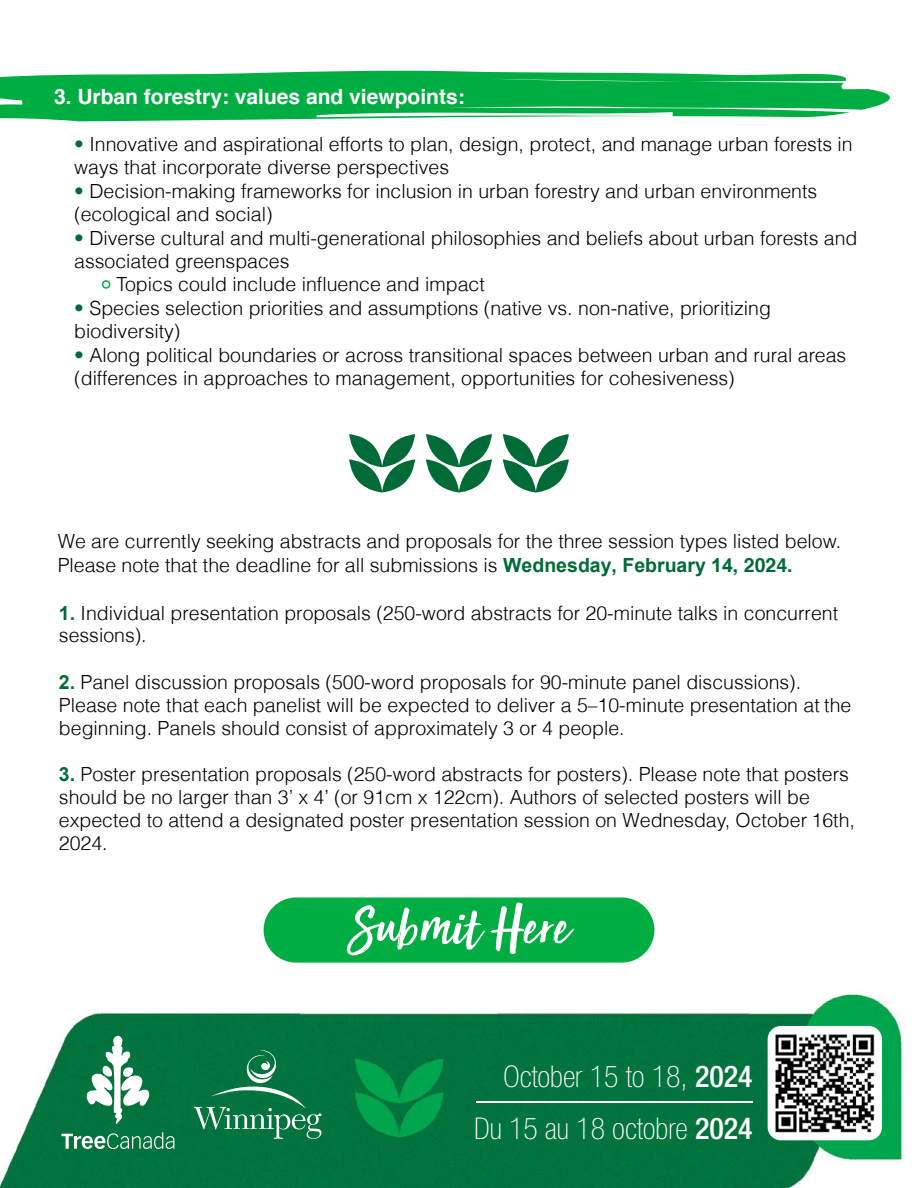
<style>
.page{position:relative;width:918px;height:1188px;background:#fff}
.page>*{position:absolute;margin:0;border:0;box-sizing:border-box;transform-origin:0 0}
.t1{font:60px "Sun Valley";color:#fff}
.t2{font:100 condensed 30px/52.5px "Helvetica Neue";color:#fff;text-align:right}
.t3{font:700 21px "Helvetica";color:#fff}
.t4{font:300 19.5px/23.4px "Helvetica";color:#000}
.s1{color:#006b36}
.s2{color:#00ad42}
.s3{font-family:"Arial";font-weight:700;color:#006b36}
.s4{font-weight:700;color:#006b36}
.s5{font-weight:500}
</style>
<div class="page">
<img style="left:0;top:961px;width:301px;height:227px">
<div style="left:301px;top:1013px;width:449px;height:175px;background:#02743e"></div>
<img style="left:750px;top:994px;width:153px;height:194px">
<svg style="left:85px;top:1036px;width:65px;height:88px"></svg>
<svg style="left:61px;top:1132px;width:114px;height:17px;background:#489a73"></svg>
<svg style="left:194px;top:1050px;width:128px;height:89px;background:#1e8353"></svg>
<img style="left:768px;top:1026px;width:114px;height:114px">
<hr style="left:476px;top:1101px;width:277px;height:2px;background:#fff">
<svg style="left:0;top:70px;width:890px;height:51px;fill:#00ad42"></svg>
<div style="left:264px;top:897px;width:390px;height:66px;background:#00ad42;border-radius:33px"></div>
<svg style="left:349px;top:434px;width:66px;height:58px"></svg>
<svg style="left:426px;top:434px;width:66px;height:58px"></svg>
<svg style="left:503px;top:434px;width:66px;height:58px"></svg>
<p class="t3" style="left:54px;top:80px;width:412px">3. Urban forestry: values and viewpoints:</p>
<p class="t4" style="left:74px;top:132px;width:780px"><span class="s1">•</span> Innovative and aspirational efforts to plan, design, protect, and manage urban forests in ways that incorporate diverse perspectives</p>
<p class="t4" style="left:74px;top:179px;width:745px"><span class="s1">•</span> Decision-making frameworks for inclusion in urban forestry and urban environments (ecological and social)</p>
<p class="t4" style="left:74px;top:226px;width:785px"><span class="s1">•</span> Diverse cultural and multi-generational philosophies and beliefs about urban forests and associated greenspaces</p>
<p class="t4" style="left:101px;top:273px;width:385px"><span class="s2">•</span> Topics could include influence and impact</p>
<p class="t4" style="left:74px;top:296px;width:698px"><span class="s1">•</span> Species selection priorities and assumptions (native vs. non-native, prioritizing biodiversity)</p>
<p class="t4" style="left:74px;top:343px;width:774px"><span class="s1">•</span> Along political boundaries or across transitional spaces between urban and rural areas (differences in approaches to management, opportunities for cohesiveness)</p>
<p class="t4" style="left:58px;top:529px;width:785px;line-height:24.2px">We are currently seeking abstracts and proposals for the three session types listed below.<br>Please note that the deadline for all submissions is <span class="s3">Wednesday, February 14</span><span class="s4">, 2024.</span></p>
<p class="t4" style="left:59px;top:602px;width:781px;line-height:22px"><span class="s3">1.</span> Individual presentation proposals (250-word abstracts for 20-minute talks in concurrent sessions).</p>
<p class="t4" style="left:59px;top:671px;width:794px;line-height:22.8px"><span class="s3">2.</span> Panel discussion proposals (500-word proposals for 90-minute panel discussions).<br>Please note that each panelist will be expected to deliver a 5–10-minute presentation at the beginning. Panels should consist of approximately 3 or 4 people.</p>
<p class="t4" style="left:59px;top:763px;width:798px;line-height:23px"><span class="s3">3.</span> Poster presentation proposals (250-word abstracts for posters). Please note that posters should be no larger than 3’ x 4’ (or 91cm x 122cm). Authors of selected posters will be expected to attend a designated poster presentation session on Wednesday, October 16th, 2024.</p>
<h1 class="t1" style="left:349px;top:875px;width:222px">Submit Here</h1>
<h2 class="t2" style="left:474px;top:1050px;width:280px">October 15 to 18, <span class="s5">2024<br></span>Du 15 au 18 octobre <span class="s5">2024</span></h2>
</div>
